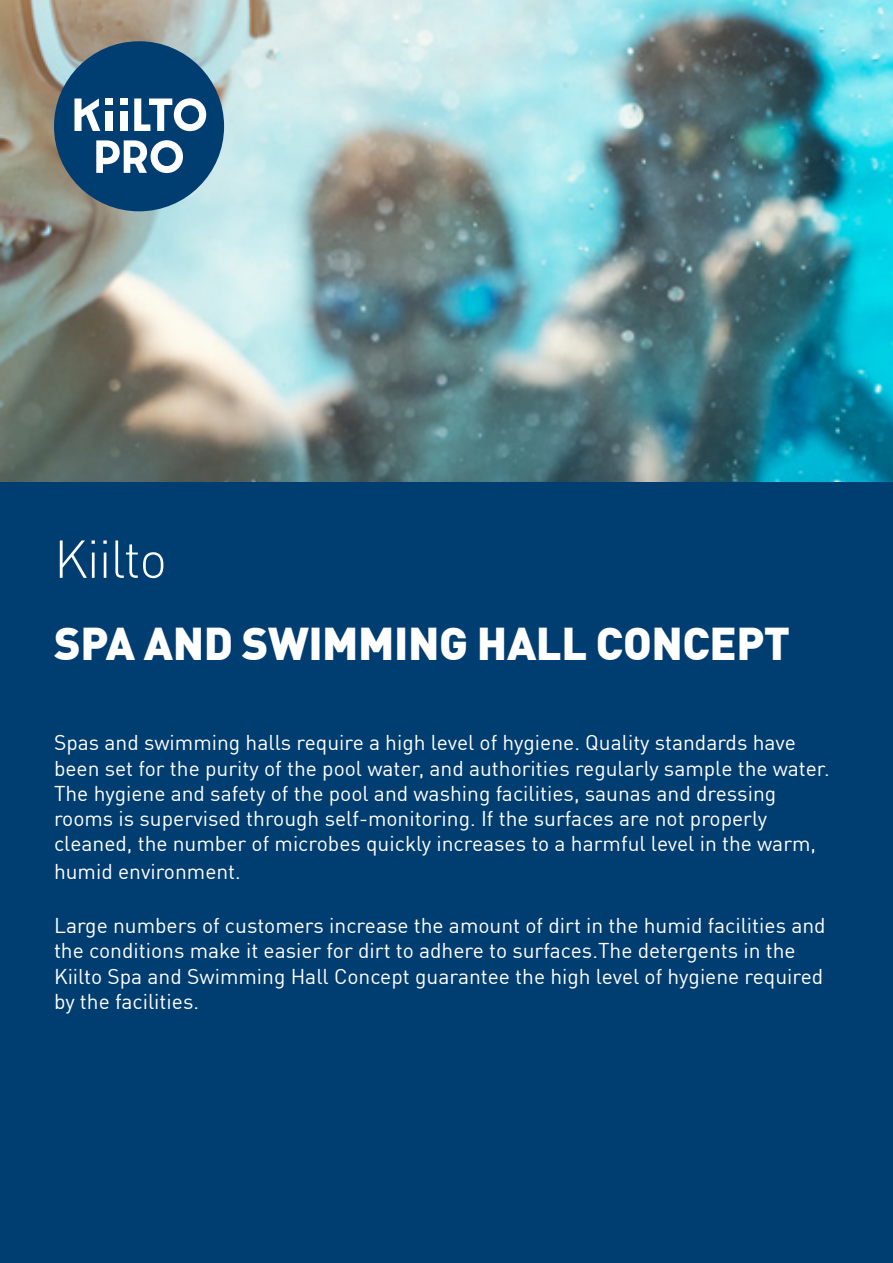
<style>
.page{position:relative;width:893px;height:1263px;background:#fff}
.page>*{position:absolute;margin:0;border:0;box-sizing:border-box;transform-origin:0 0}
.tuotenimi{font:300 52.5px "DIN Pro";letter-spacing:-.02em;color:#fff}
.tuotenimi-2{font:900 45px "DIN Pro";letter-spacing:-.01em;color:#fff}
.Alaotsikko{font:21px/25.2px "DIN Pro";color:#fff}
</style>
<div class="page">
<div style="left:0;top:259px;width:893px;height:1004px;background:#003d71"></div>
<img style="left:0;top:0;width:893px;height:482px">
<div style="left:54px;top:41px;width:170px;height:170px;background:#003d71;border-radius:50%"></div>
<div style="left:120px;top:111px;width:7px;height:20px;background:#fff"></div>
<div style="left:120px;top:98px;width:7px;height:7px;background:#fff"></div>
<svg style="left:134px;top:98px;width:72px;height:33px"></svg>
<svg style="left:74px;top:98px;width:26px;height:33px"></svg>
<div style="left:106px;top:111px;width:7px;height:20px;background:#fff"></div>
<div style="left:106px;top:98px;width:7px;height:7px;background:#fff"></div>
<svg style="left:96px;top:140px;width:87px;height:33px"></svg>
<p class="tuotenimi" style="left:54px;top:519px;width:115px">Kiilto</p>
<p class="tuotenimi-2" style="left:54px;top:607px;width:737px">SPA AND SWIMMING HALL CONCEPT</p>
<p class="Alaotsikko" style="left:54px;top:729px;width:777px">Spas and swimming halls require a high level of hygiene. Quality standards have been set for the purity of the pool water, and authorities regularly sample the water.<br>The hygiene and safety of the pool and washing facilities, saunas and dressing rooms is supervised through self-monitoring. If the surfaces are not properly cleaned, the number of microbes quickly increases to a harmful level in the warm,</p>
<p class="Alaotsikko" style="left:54px;top:857px;width:188px">humid environment.</p>
<p class="Alaotsikko" style="left:54px;top:912px;width:773px">Large numbers of customers increase the amount of dirt in the humid facilities and the conditions make it easier for dirt to adhere to surfaces.The detergents in the Kiilto Spa and Swimming Hall Concept guarantee the high level of hygiene required by the facilities.</p>
</div>
